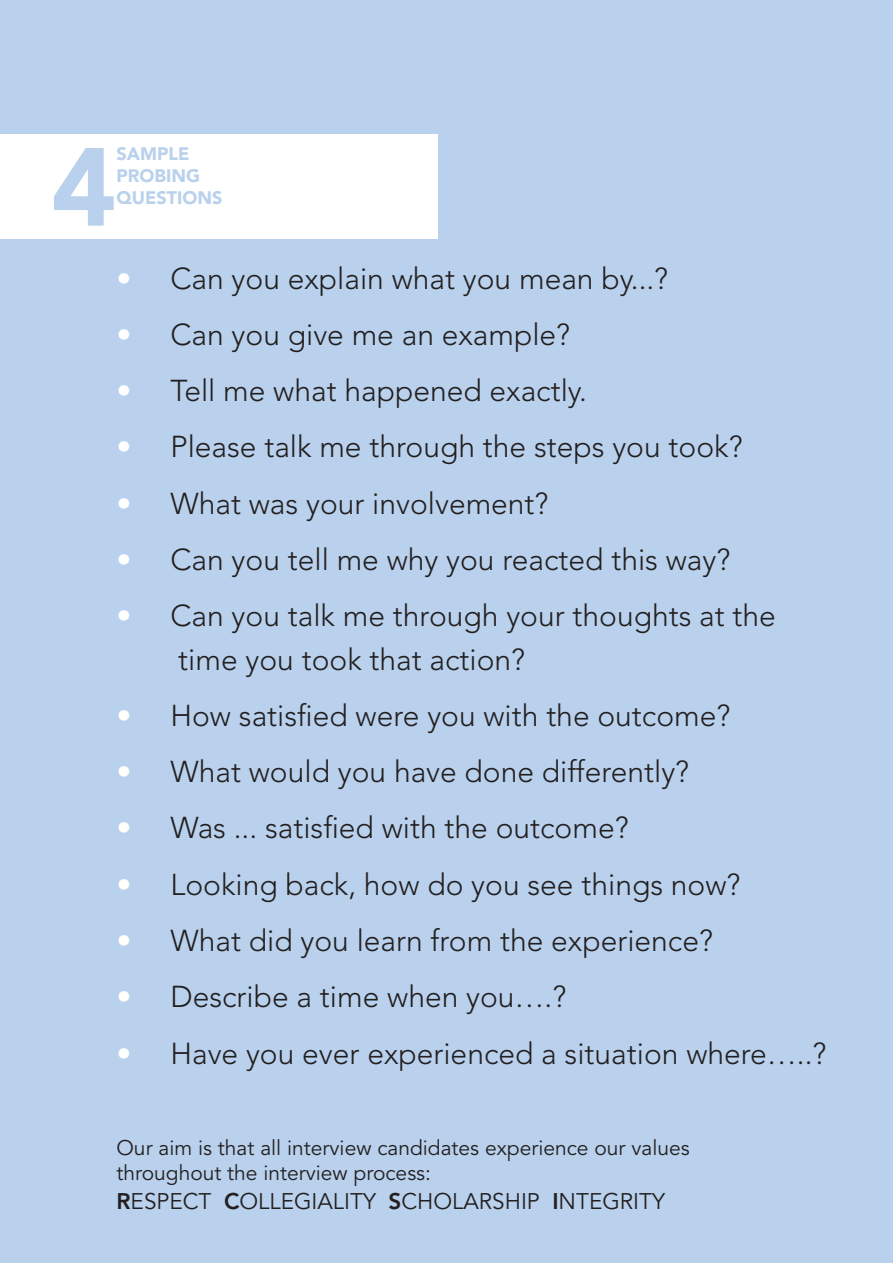
<style>
.page{position:relative;width:893px;height:1263px;background:#b9d1ec}
.page>*{position:absolute;margin:0;border:0;box-sizing:border-box;transform-origin:0 0}
.t1{font:300 30px/43.5px "Avenir";color:#231f20}
.t2{font:22.5px "Avenir";color:#231f20}
.t3{font:21px/25.5px "Avenir";color:#231f20}
.t4{font:900 18px "Avenir";color:#b9d1ec}
.t5{font:12px "Avenir";color:#231f20}
.s1{color:#fff}
.s2{font-weight:800}
.s3{font-weight:900}
</style>
<div class="page">
<div style="left:0;top:134px;width:437px;height:104px;background:#fff"></div>
<svg style="left:54px;top:148px;width:60px;height:78px"></svg>
<p class="t4" style="left:116px;top:143px;width:75px">SAMPLE</p>
<p class="t4" style="left:116px;top:165px;width:85px">PROBING</p>
<p class="t4" style="left:116px;top:186px;width:107px">QUESTIONS</p>
<p class="t1" style="left:116px;top:256px;width:553px"><span class="s1">•</span> Can you explain what you mean by...?</p>
<p class="t1" style="left:116px;top:313px;width:455px"><span class="s1">•</span> Can you give me an example?</p>
<p class="t1" style="left:116px;top:369px;width:472px"><span class="s1">•</span> Tell me what happened exactly.</p>
<p class="t1" style="left:116px;top:425px;width:628px"><span class="s1">•</span> Please talk me through the steps you took?</p>
<p class="t1" style="left:116px;top:481px;width:433px"><span class="s1">•</span> What was your involvement?</p>
<p class="t1" style="left:116px;top:538px;width:615px"><span class="s1">•</span> Can you tell me why you reacted this way?</p>
<p class="t1" style="left:178px;top:594px;width:599px;text-indent:-62px"><span class="s1">•</span> Can you talk me through your thoughts at the time you took that action?</p>
<p class="t1" style="left:116px;top:694px;width:615px"><span class="s1">•</span> How satisfied were you with the outcome?</p>
<p class="t1" style="left:116px;top:750px;width:574px"><span class="s1">•</span> What would you have done differently?</p>
<p class="t1" style="left:116px;top:806px;width:514px"><span class="s1">•</span> Was ... satisfied with the outcome?</p>
<p class="t1" style="left:116px;top:862px;width:625px"><span class="s1">•</span> Looking back, how do you see things now?</p>
<p class="t1" style="left:116px;top:919px;width:598px"><span class="s1">•</span> What did you learn from the experience?</p>
<p class="t1" style="left:116px;top:975px;width:451px"><span class="s1">•</span> Describe a time when you….?</p>
<p class="t1" style="left:116px;top:1031px;width:711px"><span class="s1">•</span> Have you ever experienced a situation where…..?</p>
<p class="t3" style="left:116px;top:1135px;width:575px">Our aim is that all interview candidates experience our values throughout the interview process:</p>
<p class="t2" style="left:116px;top:1188px;width:550px"><span class="s2">R</span>ESPECT <span class="s2">C</span>OLLEGIALITY <span class="s2">S</span>CHOLARSHIP <span class="s2">I</span>NTEGRITY</p>
<p class="t5" style="left:65px;top:1198px;width:477px"><span class="s3">RCSI</span> DEVELOPING HEALTHCARE LEADERS WHO MAKE A DIFFERENCE WORLDWIDE</p>
</div>
